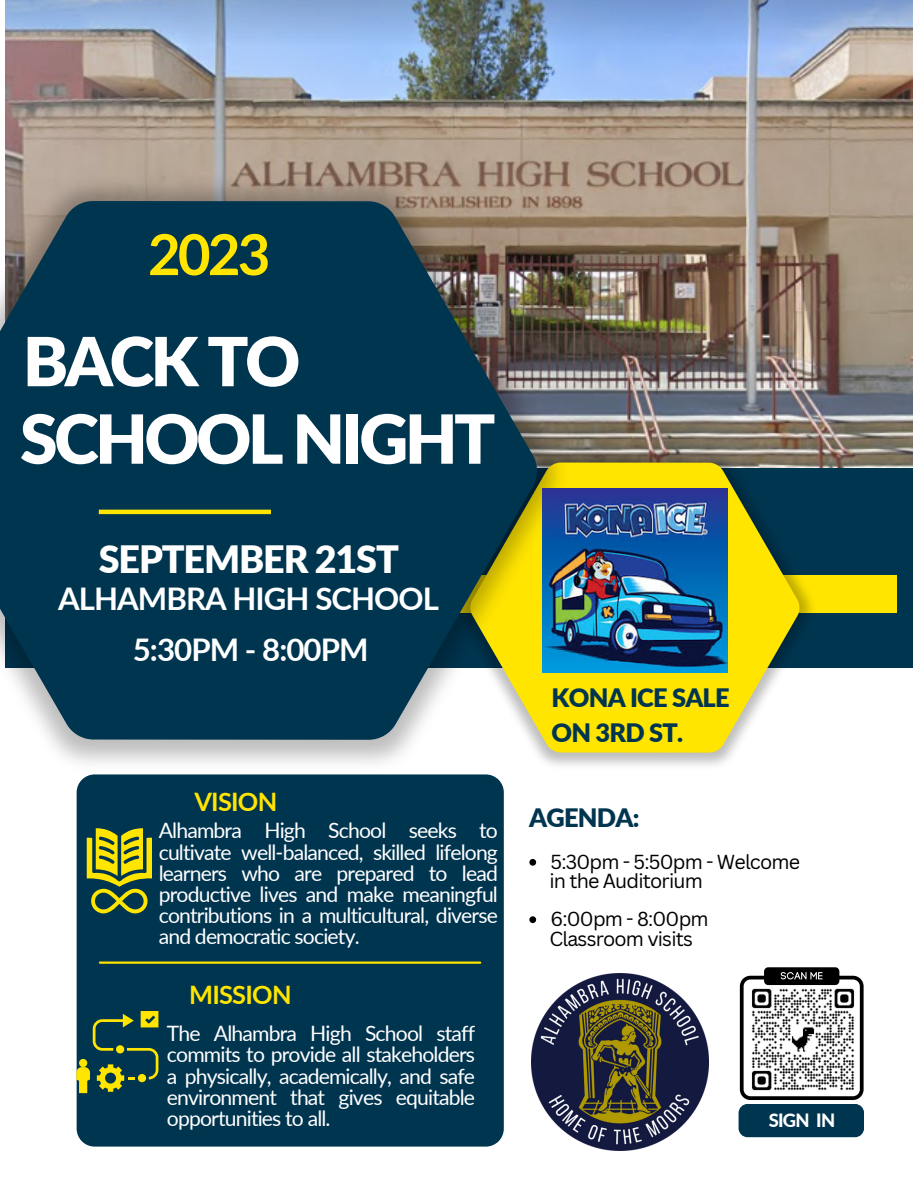
<style>
.page{position:relative;width:918px;height:1188px;background:#fff}
.page>*{position:absolute;margin:0;border:0;box-sizing:border-box;transform-origin:0 0}
.t1{font:900 67.8px "Lato";letter-spacing:-.05em;color:#fff}
.t2{font:700 56.4px "Lato";color:#ffe500}
.t3{font:900 37.65px "Lato";letter-spacing:-.03em;color:#fff}
.t4{font:700 31.2px "Lato";letter-spacing:-.03em;color:#fff}
.t5{font:900 25.35px/35px "Lato";letter-spacing:-.03em;color:#003550}
.t6{font:700 25.35px "Lato";letter-spacing:-.03em;color:#ffe500}
.t7{font:21.15px/21.1px "Lato";letter-spacing:-.04em;color:#fff;text-align:justify}
.t8{font:19.8px "Canva Sans";letter-spacing:-.04em;color:#000}
.t9{font:800 18.3px "Lato";letter-spacing:-.04em;color:#fff}
</style>
<div class="page">
<div style="left:5px;top:457px;width:908px;height:211px;background:#003550"></div>
<img style="left:5px;top:0;width:907px;height:467px">
<div style="left:167px;top:575px;width:729px;height:38px;background:#ffe500"></div>
<img style="left:577px;top:444px;width:244px;height:322px">
<svg style="left:577px;top:463px;width:222px;height:290px;fill:#ffe500"></svg>
<img style="left:5px;top:166px;width:572px;height:600px">
<svg style="left:0;top:201px;width:537px;height:539px;fill:#003550"></svg>
<hr style="left:99px;top:510px;width:172px;height:4px;background:#ffe500">
<div style="left:77px;top:774px;width:427px;height:373px;background:#003550"></div>
<svg style="left:87px;top:828px;width:65px;height:85px"></svg>
<svg style="left:76px;top:1011px;width:82px;height:82px"></svg>
<hr style="left:100px;top:962px;width:380px;height:2px;background:#ffe500">
<div style="left:739px;top:1104px;width:125px;height:33px;background:#003550;border-radius:9px"></div>
<img style="left:542px;top:488px;width:186px;height:185px">
<img style="left:532px;top:973px;width:176px;height:177px">
<div style="left:764px;top:967px;width:75px;height:18px;background:#000;border-radius:4px"></div>
<svg style="left:740px;top:972px;width:124px;height:128px"></svg>
<svg style="left:529px;top:859px;width:7px;height:7px"></svg>
<svg style="left:529px;top:916px;width:7px;height:7px"></svg>
<p class="t2" style="left:148px;top:219px;width:124px">2023</p>
<p class="t1" style="left:23px;top:319px;width:279px">BACK TO</p>
<p class="t1" style="left:20px;top:397px;width:477px">SCHOOL NIGHT</p>
<p class="t3" style="left:99px;top:536px;width:302px">SEPTEMBER 21ST</p>
<p class="t4" style="left:58px;top:580px;width:382px">ALHAMBRA HIGH SCHOOL</p>
<p class="t4" style="left:133px;top:630px;width:237px">5:30PM - 8:00PM</p>
<p class="t6" style="left:194px;top:786px;width:84px">VISION</p>
<p class="t7" style="left:159px;top:820px;width:341px">Alhambra High School seeks to cultivate well-balanced, skilled lifelong learners who are prepared to lead productive lives and make meaningful contributions in a multicultural, diverse and democratic society.</p>
<p class="t6" style="left:189px;top:979px;width:104px">MISSION</p>
<p class="t7" style="left:167px;top:1023px;width:310px">The Alhambra High School staff commits to provide all stakeholders a physically, academically, and safe environment that gives equitable opportunities to all.</p>
<p class="t5" style="left:552px;top:680px;width:180px">KONA ICE SALE<br>ON 3RD ST.</p>
<p class="t5" style="left:529px;top:800px;width:112px">AGENDA:</p>
<p class="t8" style="left:551px;top:848px;width:251px">5:30pm - 5:50pm - Welcome</p>
<p class="t8" style="left:551px;top:905px;width:160px">6:00pm - 8:00pm</p>
<p class="t8" style="left:549px;top:867px;width:155px">in the Auditorium</p>
<p class="t8" style="left:549px;top:924px;width:145px">Classroom visits</p>
<p class="t9" style="left:769px;top:1109px;width:68px">SIGN IN</p>
</div>
